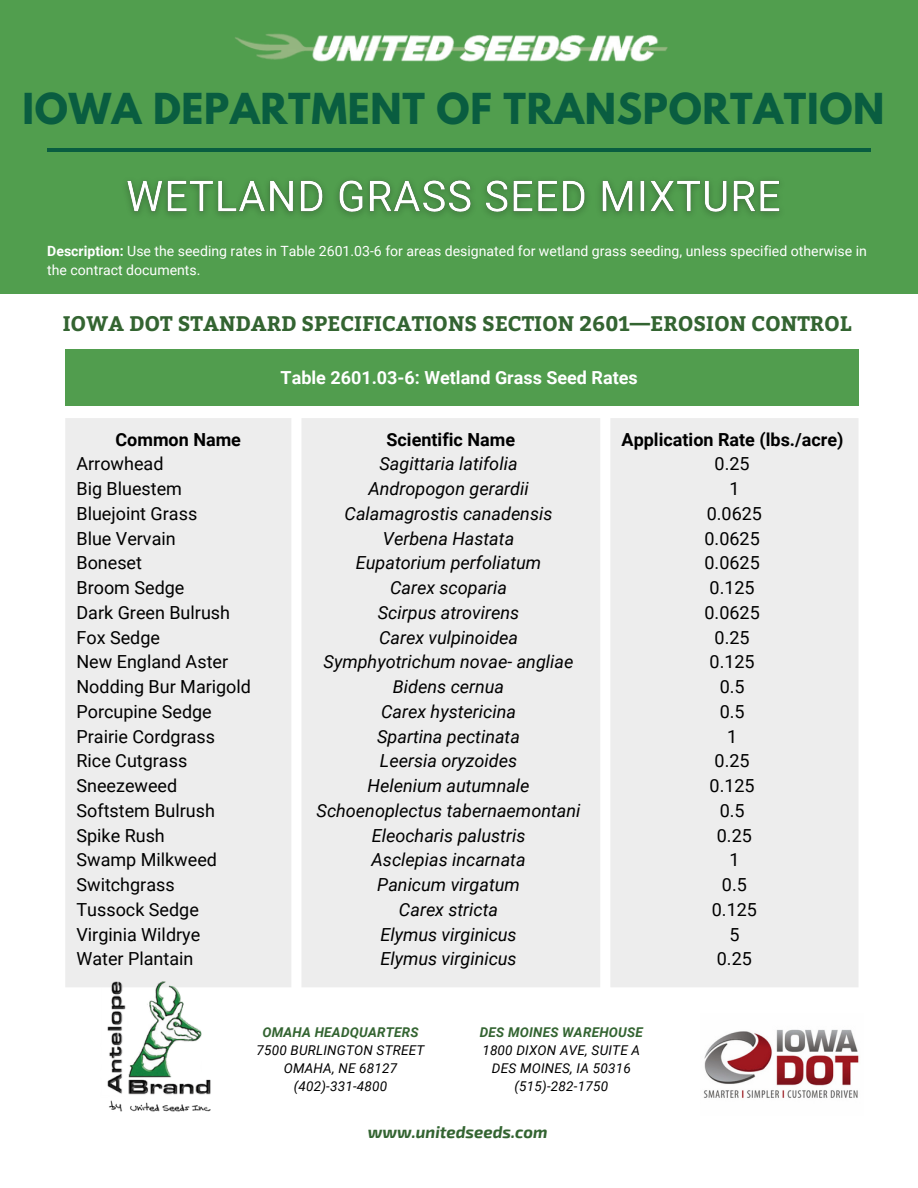
<style>
.page{position:relative;width:918px;height:1188px;background:#fff}
.page>*{position:absolute;margin:0;border:0;box-sizing:border-box;transform-origin:0 0}
.t1{font:700 37.8px "League Spartan";letter-spacing:.02em;color:#095d40}
.t2{font:700 21px "Bitter";color:#336431}
.t3{font:italic 18px "Roboto";color:#000}
.t4{font:18px/24.8px "Roboto";color:#000}
.t5{font:700 18px "Roboto";color:#000}
.t6{font:700 18px "Roboto";color:#fff}
.t7{font:italic 700 16.5px "Exo 2";color:#336431}
.t8{font:14.1px/19.5px "Roboto";color:#fff}
.t9{font:italic 13.5px "Roboto";letter-spacing:.015em;color:#000}
.t10{font:italic 700 13.5px "Roboto";letter-spacing:.015em;color:#336431}
.s1{font-weight:700}
</style>
<div class="page">
<div style="left:0;top:0;width:918px;height:294px;background:#519e4e"></div>
<img style="left:235px;top:33px;width:433px;height:29px">
<img style="left:126px;top:180px;width:654px;height:36px">
<div style="left:65px;top:350px;width:793px;height:56px;background:#519d4e"></div>
<div style="left:65px;top:418px;width:793px;height:569px;background:#ededed"></div>
<hr style="left:47px;top:148px;width:824px;height:4px;background:#095d40">
<img style="left:92px;top:979px;width:130px;height:133px">
<img style="left:703px;top:1029px;width:156px;height:69px">
<p class="t1" style="left:23px;top:90px;width:863px">IOWA DEPARTMENT OF TRANSPORTATION</p>
<p class="t8" style="left:47px;top:241px;width:821px"><span class="s1">Description:</span> Use the seeding rates in Table 2601.03-6 for areas designated for wetland grass seeding, unless specified otherwise in the contract documents.</p>
<h2 class="t2" style="left:63px;top:308px;width:790px">IOWA DOT STANDARD SPECIFICATIONS SECTION 2601—EROSION CONTROL</h2>
<p class="t6" style="left:281px;top:367px;width:359px">Table 2601.03-6: Wetland Grass Seed Rates</p>
<p class="t5" style="left:116px;top:429px;width:127px">Common Name</p>
<h3 class="t4" style="left:76px;top:452px;width:89px">Arrowhead</h3>
<p class="t4" style="left:76px;top:476px;width:107px">Big Bluestem</p>
<p class="t4" style="left:76px;top:501px;width:122px">Bluejoint Grass</p>
<p class="t4" style="left:76px;top:526px;width:101px">Blue Vervain</p>
<p class="t4" style="left:76px;top:551px;width:67px">Boneset</p>
<p class="t4" style="left:76px;top:575px;width:109px">Broom Sedge</p>
<p class="t4" style="left:76px;top:600px;width:155px">Dark Green Bulrush</p>
<p class="t4" style="left:76px;top:625px;width:85px">Fox Sedge</p>
<p class="t4" style="left:76px;top:650px;width:153px">New England Aster</p>
<p class="t4" style="left:76px;top:674px;width:176px">Nodding Bur Marigold<br>Porcupine Sedge</p>
<p class="t4" style="left:76px;top:724px;width:140px">Prairie Cordgrass</p>
<p class="t4" style="left:76px;top:749px;width:112px">Rice Cutgrass</p>
<p class="t4" style="left:76px;top:773px;width:102px">Sneezeweed</p>
<p class="t4" style="left:76px;top:798px;width:140px">Softstem Bulrush</p>
<p class="t4" style="left:76px;top:823px;width:90px">Spike Rush</p>
<p class="t4" style="left:76px;top:848px;width:142px">Swamp Milkweed<br>Switchgrass</p>
<p class="t4" style="left:76px;top:897px;width:124px">Tussock Sedge</p>
<p class="t4" style="left:76px;top:922px;width:125px">Virginia Wildrye</p>
<p class="t4" style="left:76px;top:947px;width:118px">Water Plantain</p>
<p class="t5" style="left:387px;top:429px;width:130px">Scientific Name</p>
<p class="t3" style="left:380px;top:454px;width:140px">Sagittaria latifolia</p>
<p class="t3" style="left:368px;top:478px;width:162px">Andropogon gerardii</p>
<p class="t3" style="left:345px;top:503px;width:209px">Calamagrostis canadensis</p>
<p class="t3" style="left:383px;top:528px;width:133px">Verbena Hastata</p>
<p class="t3" style="left:356px;top:553px;width:187px">Eupatorium perfoliatum</p>
<p class="t3" style="left:390px;top:577px;width:119px">Carex scoparia</p>
<p class="t3" style="left:378px;top:602px;width:143px">Scirpus atrovirens</p>
<p class="t3" style="left:379px;top:627px;width:141px">Carex vulpinoidea</p>
<p class="t3" style="left:324px;top:652px;width:251px">Symphyotrichum novae- angliae</p>
<p class="t3" style="left:393px;top:676px;width:113px">Bidens cernua</p>
<p class="t3" style="left:381px;top:701px;width:136px">Carex hystericina</p>
<p class="t3" style="left:377px;top:726px;width:144px">Spartina pectinata</p>
<p class="t3" style="left:380px;top:751px;width:139px">Leersia oryzoides</p>
<p class="t3" style="left:368px;top:775px;width:164px">Helenium autumnale</p>
<p class="t3" style="left:317px;top:800px;width:265px">Schoenoplectus tabernaemontani</p>
<p class="t3" style="left:372px;top:825px;width:155px">Eleocharis palustris</p>
<p class="t3" style="left:372px;top:850px;width:156px">Asclepias incarnata</p>
<p class="t3" style="left:377px;top:874px;width:144px">Panicum virgatum</p>
<p class="t3" style="left:399px;top:899px;width:101px">Carex stricta</p>
<p class="t3" style="left:380px;top:924px;width:138px">Elymus virginicus</p>
<p class="t3" style="left:380px;top:949px;width:138px">Elymus virginicus</p>
<p class="t5" style="left:622px;top:429px;width:223px">Application Rate (lbs./acre)</p>
<p class="t4" style="left:715px;top:452px;width:37px">0.25</p>
<p class="t4" style="left:729px;top:476px;width:12px">1</p>
<p class="t4" style="left:707px;top:501px;width:57px">0.0625</p>
<p class="t4" style="left:705px;top:526px;width:57px">0.0625</p>
<p class="t4" style="left:705px;top:551px;width:57px">0.0625</p>
<p class="t4" style="left:710px;top:575px;width:47px">0.125</p>
<p class="t4" style="left:705px;top:600px;width:57px">0.0625</p>
<p class="t4" style="left:715px;top:625px;width:37px">0.25</p>
<p class="t4" style="left:710px;top:650px;width:47px">0.125</p>
<p class="t4" style="left:720px;top:674px;width:26px">0.5</p>
<p class="t4" style="left:720px;top:699px;width:26px">0.5</p>
<p class="t4" style="left:727px;top:724px;width:12px">1</p>
<p class="t4" style="left:715px;top:749px;width:37px">0.25</p>
<p class="t4" style="left:710px;top:773px;width:47px">0.125</p>
<p class="t4" style="left:720px;top:798px;width:26px">0.5</p>
<p class="t4" style="left:717px;top:823px;width:37px">0.25</p>
<p class="t4" style="left:729px;top:848px;width:12px">1</p>
<p class="t4" style="left:722px;top:872px;width:26px">0.5</p>
<p class="t4" style="left:712px;top:897px;width:47px">0.125</p>
<p class="t4" style="left:729px;top:922px;width:12px">5</p>
<p class="t4" style="left:717px;top:947px;width:37px">0.25</p>
<p class="t10" style="left:262px;top:1024px;width:158px">OMAHA HEADQUARTERS</p>
<p class="t9" style="left:257px;top:1042px;width:169px">7500 BURLINGTON STREET</p>
<p class="t9" style="left:284px;top:1060px;width:115px">OMAHA, NE 68127</p>
<p class="t9" style="left:294px;top:1078px;width:95px">(402)-331-4800</p>
<p class="t10" style="left:480px;top:1024px;width:165px">DES MOINES WAREHOUSE</p>
<p class="t9" style="left:482px;top:1042px;width:159px">1800 DIXON AVE, SUITE A</p>
<p class="t9" style="left:492px;top:1060px;width:140px">DES MOINES, IA 50316</p>
<p class="t9" style="left:515px;top:1078px;width:95px">(515)-282-1750</p>
<p class="t7" style="left:368px;top:1121px;width:181px">www.unitedseeds.com</p>
</div>
